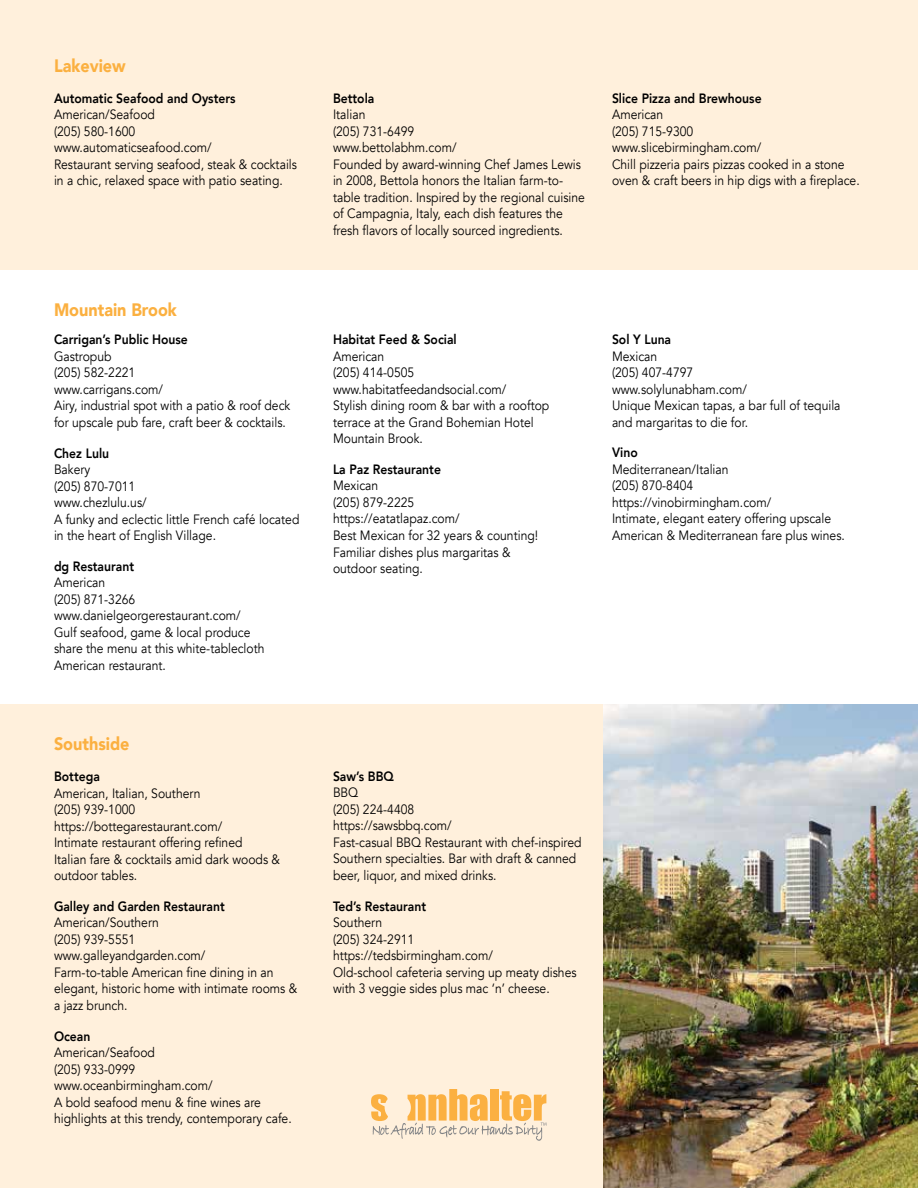
<style>
.page{position:relative;width:918px;height:1188px;background:#fff}
.page>*{position:absolute;margin:0;border:0;box-sizing:border-box;transform-origin:0 0}
.t1{font:900 18px "Avenir";color:#fbb040;scale:.9 1}
.t2{font:13.5px/16.5px "Avenir";color:#000;scale:.9 1}
.t3{font:800 13.5px "Avenir";color:#000;scale:.9 1}
</style>
<div class="page">
<div style="left:0;top:0;width:918px;height:270px;background:#fff0dc"></div>
<div style="left:0;top:704px;width:918px;height:484px;background:#fff0dc"></div>
<svg style="left:371px;top:1089px;width:175px;height:52px"></svg>
<img style="left:604px;top:704px;width:314px;height:484px">
<h1 class="t1" style="left:54px;top:50px;width:81px">Lakeview</h1>
<p class="t3" style="left:54px;top:88px;width:203px">Automatic Seafood and Oysters</p>
<p class="t2" style="left:54px;top:107px;width:272px">American/Seafood<br>(205) 580-1600<br>www.automaticseafood.com/<br>Restaurant serving seafood, steak &amp; cocktails in a chic, relaxed space with patio seating.</p>
<h1 class="t1" style="left:54px;top:294px;width:138px">Mountain Brook</h1>
<p class="t3" style="left:54px;top:329px;width:150px">Carrigan’s Public House</p>
<p class="t2" style="left:54px;top:348px;width:264px">Gastropub<br>(205) 582-2221<br>www.carrigans.com/<br>Airy, industrial spot with a patio &amp; roof deck for upscale pub fare, craft beer &amp; cocktails.</p>
<p class="t3" style="left:54px;top:442px;width:63px">Chez Lulu</p>
<p class="t2" style="left:54px;top:461px;width:274px">Bakery<br>(205) 870-7011<br>www.chezlulu.us/<br>A funky and eclectic little French café located in the heart of English Village.</p>
<p class="t3" style="left:54px;top:556px;width:91px">dg Restaurant</p>
<p class="t2" style="left:54px;top:575px;width:235px">American<br>(205) 871-3266 www.danielgeorgerestaurant.com/<br>Gulf seafood, game &amp; local produce share the menu at this white-tablecloth<br>American restaurant.</p>
<h1 class="t1" style="left:54px;top:729px;width:85px">Southside</h1>
<p class="t3" style="left:54px;top:766px;width:53px">Bottega</p>
<p class="t2" style="left:54px;top:785px;width:253px">American, Italian, Southern<br>(205) 939-1000 https://bottegarestaurant.com/<br>Intimate restaurant offering refined<br>Italian fare &amp; cocktails amid dark woods &amp; outdoor tables.</p>
<p class="t3" style="left:54px;top:896px;width:191px">Galley and Garden Restaurant</p>
<p class="t2" style="left:54px;top:915px;width:272px">American/Southern<br>(205) 939-5551<br>www.galleyandgarden.com/<br>Farm-to-table American fine dining in an elegant, historic home with intimate rooms &amp; a jazz brunch.</p>
<p class="t3" style="left:54px;top:1025px;width:42px">Ocean</p>
<p class="t2" style="left:54px;top:1045px;width:266px">American/Seafood<br>(205) 933-0999 www.oceanbirmingham.com/<br>A bold seafood menu &amp; fine wines are highlights at this trendy, contemporary cafe.</p>
<p class="t3" style="left:333px;top:88px;width:48px">Bettola</p>
<p class="t2" style="left:333px;top:107px;width:282px">Italian<br>(205) 731-6499<br>www.bettolabhm.com/<br>Founded by award-winning Chef James Lewis in 2008, Bettola honors the Italian farm-to&shy;table tradition. Inspired by the regional cuisine of Campagnia, Italy, each dish features the fresh flavors of locally sourced ingredients.</p>
<p class="t3" style="left:612px;top:88px;width:168px">Slice Pizza and Brewhouse</p>
<p class="t2" style="left:612px;top:107px;width:277px">American<br>(205) 715-9300<br>www.slicebirmingham.com/<br>Chill pizzeria pairs pizzas cooked in a stone oven &amp; craft beers in hip digs with a fireplace.</p>
<p class="t3" style="left:333px;top:329px;width:139px">Habitat Feed &amp; Social</p>
<p class="t2" style="left:333px;top:348px;width:242px">American<br>(205) 414-0505 www.habitatfeedandsocial.com/<br>Stylish dining room &amp; bar with a rooftop terrace at the Grand Bohemian Hotel<br>Mountain Brook.</p>
<p class="t3" style="left:333px;top:459px;width:122px">La Paz Restaurante</p>
<p class="t2" style="left:333px;top:478px;width:230px">Mexican<br>(205) 879-2225 https://eatatlapaz.com/<br>Best Mexican for 32 years &amp; counting!<br>Familiar dishes plus margaritas &amp; outdoor seating.</p>
<p class="t3" style="left:612px;top:329px;width:67px">Sol Y Luna</p>
<p class="t2" style="left:612px;top:348px;width:256px">Mexican<br>(205) 407-4797<br>www.solylunabham.com/<br>Unique Mexican tapas, a bar full of tequila and margaritas to die for.</p>
<p class="t3" style="left:612px;top:442px;width:30px">Vino</p>
<p class="t2" style="left:612px;top:461px;width:260px">Mediterranean/Italian<br>(205) 870-8404 https://vinobirmingham.com/<br>Intimate, elegant eatery offering upscale<br>American &amp; Mediterranean fare plus wines.</p>
<p class="t3" style="left:333px;top:766px;width:69px">Saw’s BBQ</p>
<p class="t2" style="left:333px;top:785px;width:278px">BBQ<br>(205) 224-4408<br>https://sawsbbq.com/<br>Fast-casual BBQ Restaurant with chef-inspired<br>Southern specialties. Bar with draft &amp; canned beer, liquor, and mixed drinks.</p>
<p class="t3" style="left:333px;top:895px;width:105px">Ted’s Restaurant</p>
<p class="t2" style="left:333px;top:914px;width:272px">Southern<br>(205) 324-2911 https://tedsbirmingham.com/<br>Old-school cafeteria serving up meaty dishes with 3 veggie sides plus mac ‘n’ cheese.</p>
</div>
